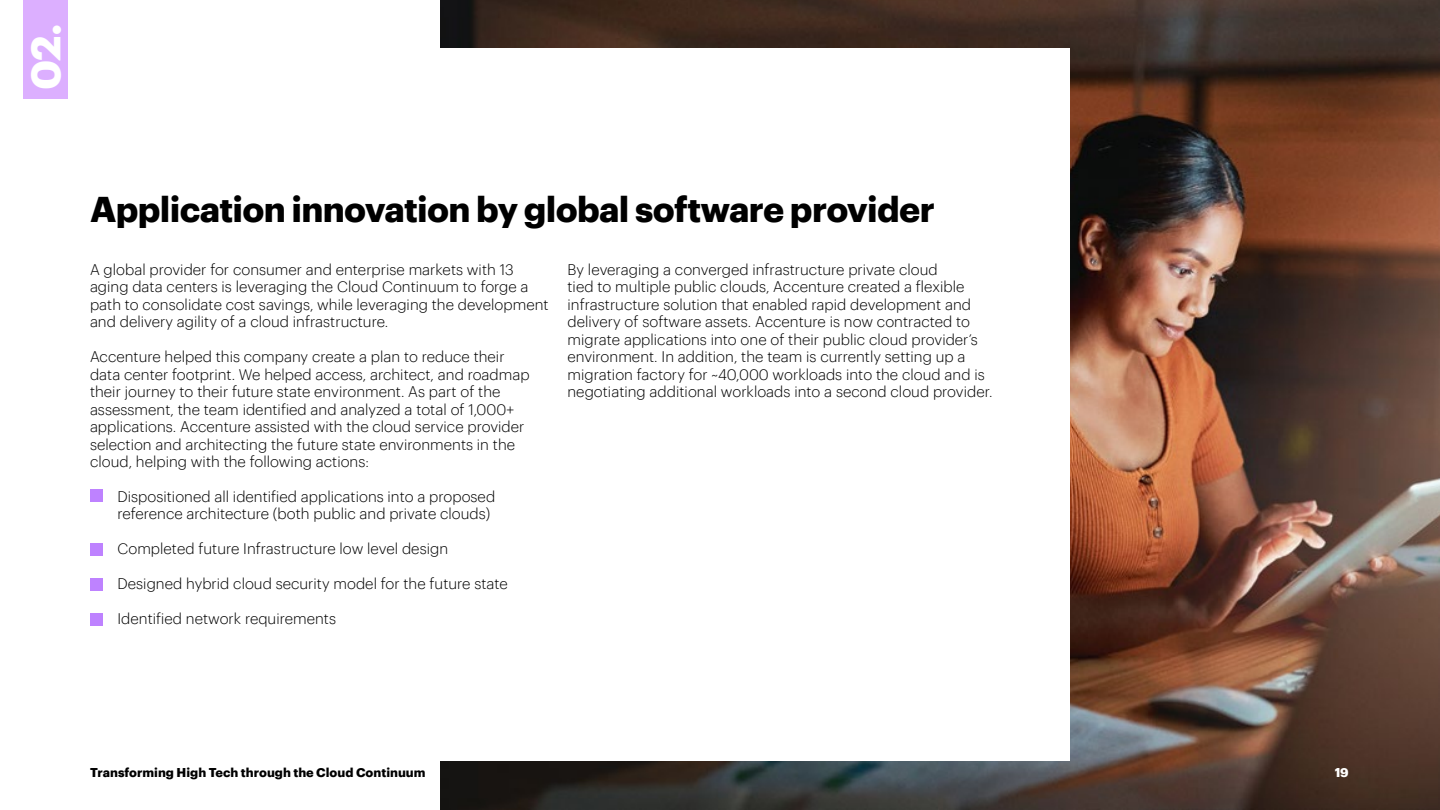
<style>
.page{position:relative;width:1440px;height:810px;background:#fff}
.page>*{position:absolute;margin:0;border:0;box-sizing:border-box;transform-origin:0 0}
.t1{font:700 40.88px "Graphik";color:#fff}
.t2{font:700 35px "Graphik";letter-spacing:-.02em;color:#000}
.t3{font:300 15px/17.5px "Graphik";color:#000}
.t4{font:700 12.5px "Graphik";color:#000}
.t5{font:700 12.5px "Graphik";color:#fff}
</style>
<div class="page">
<img style="left:440px;top:0;width:1000px;height:810px">
<div style="left:80px;top:49px;width:990px;height:712px;background:#fff"></div>
<div style="left:23px;top:0;width:45px;height:99px;background:#dcafff"></div>
<div style="left:90px;top:489px;width:12px;height:13px;background:#be82ff"></div>
<div style="left:90px;top:579px;width:12px;height:12px;background:#be82ff"></div>
<div style="left:90px;top:543px;width:12px;height:13px;background:#be82ff"></div>
<div style="left:90px;top:613px;width:12px;height:12px;background:#be82ff"></div>
<h1 class="t1" style="left:14px;top:90px;width:68px;rotate:-90deg">02.</h1>
<h2 class="t2" style="left:90px;top:183px;width:847px">Application innovation by global software provider</h2>
<p class="t3" style="left:90px;top:259px;width:460px">A global provider for consumer and enterprise markets with 13 aging data centers is leveraging the Cloud Continuum to forge a path to consolidate cost savings, while leveraging the development and delivery agility of a cloud infrastructure.</p>
<p class="t3" style="left:90px;top:347px;width:441px">Accenture helped this company create a plan to reduce their data center footprint. We helped access, architect, and roadmap their journey to their future state environment. As part of the assessment, the team identified and analyzed a total of 1,000+ applications. Accenture assisted with the cloud service provider selection and architecting the future state environments in the cloud, helping with the following actions:</p>
<p class="t3" style="left:567px;top:259px;width:427px">By leveraging a converged infrastructure private cloud<br>tied to multiple public clouds, Accenture created a flexible infrastructure solution that enabled rapid development and delivery of software assets. Accenture is now contracted to migrate applications into one of their public cloud provider’s environment. In addition, the team is currently setting up a migration factory for ~40,000 workloads into the cloud and is negotiating additional workloads into a second cloud provider.</p>
<p class="t3" style="left:118px;top:486px;width:379px">Dispositioned all identified applications into a proposed reference architecture (both public and private clouds)</p>
<p class="t3" style="left:118px;top:539px;width:332px">Completed future Infrastructure low level design</p>
<p class="t3" style="left:118px;top:574px;width:392px">Designed hybrid cloud security model for the future state</p>
<p class="t3" style="left:118px;top:609px;width:220px">Identified network requirements</p>
<p class="t4" style="left:90px;top:763px;width:337px">Transforming High Tech through the Cloud Continuum</p>
<p class="t5" style="left:1335px;top:763px;width:15px">19</p>
</div>
